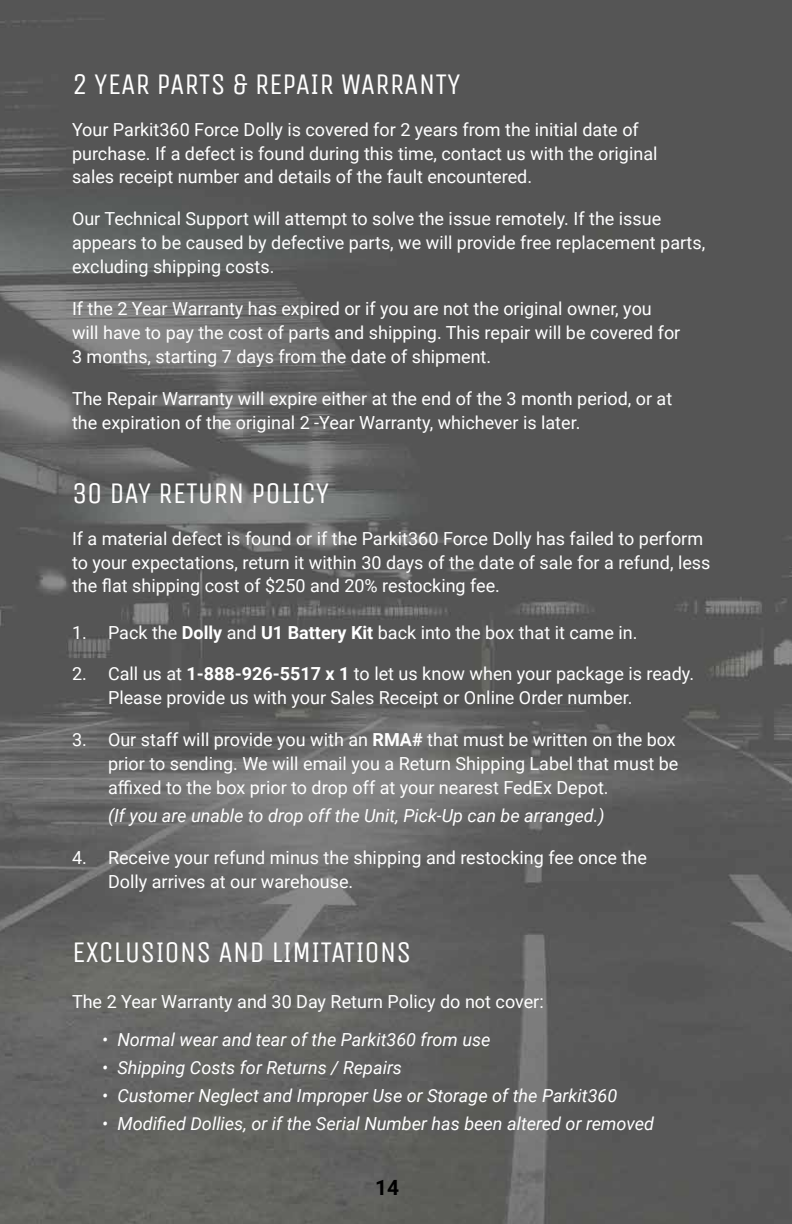
<style>
.page{position:relative;width:792px;height:1224px;background:#fff}
.page>*{position:absolute;margin:0;border:0;box-sizing:border-box;transform-origin:0 0}
.t1{font:30px "Unica One";color:#fff}
.t2{font:700 21px "Roboto";color:#000}
.t3{font:18px/24px "Roboto";color:#fff}
.t4{font:italic 18px "Roboto";color:#fff}
.s1{font-weight:700}
</style>
<div class="page">
<img style="left:0;top:0;width:792px;height:1224px">
<h1 class="t1" style="left:72px;top:66px;width:390px">2 YEAR PARTS &amp; REPAIR WARRANTY</h1>
<p class="t3" style="left:72px;top:116px;width:587px">Your Parkit360 Force Dolly is covered for 2 years from the initial date of purchase. If a defect is found during this time, contact us with the original sales receipt number and details of the fault encountered.</p>
<p class="t3" style="left:72px;top:206px;width:635px">Our Technical Support will attempt to solve the issue remotely. If the issue appears to be caused by defective parts, we will provide free replacement parts, excluding shipping costs.</p>
<p class="t3" style="left:72px;top:296px;width:610px">If the 2 Year Warranty has expired or if you are not the original owner, you will have to pay the cost of parts and shipping. This repair will be covered for<br>3 months, starting 7 days from the date of shipment.</p>
<p class="t3" style="left:72px;top:386px;width:602px">The Repair Warranty will expire either at the end of the 3 month period, or at the expiration of the original 2 -Year Warranty, whichever is later.</p>
<h1 class="t1" style="left:72px;top:475px;width:259px">30 DAY RETURN POLICY</h1>
<p class="t3" style="left:72px;top:525px;width:640px">If a material defect is found or if the Parkit360 Force Dolly has failed to perform to your expectations, return it within 30 days of the date of sale for a refund, less the flat shipping cost of $250 and 20% restocking fee.</p>
<p class="t3" style="left:72px;top:619px;width:567px">1. Pack the <span class="s1">Dolly</span> and <span class="s1">U1 Battery Kit</span> back into the box that it came in.</p>
<p class="t3" style="left:108px;top:661px;width:588px;text-indent:-36px">2. Call us at <span class="s1">1-888-926-5517 x 1</span> to let us know when your package is ready.<br>Please provide us with your Sales Receipt or Online Order number.</p>
<p class="t3" style="left:108px;top:727px;width:572px;text-indent:-36px">3. Our staff will provide you with an <span class="s1">RMA#</span> that must be written on the box prior to sending. We will email you a Return Shipping Label that must be affixed to the box prior to drop off at your nearest FedEx Depot.</p>
<p class="t4" style="left:108px;top:803px;width:498px">(If you are unable to drop off the Unit, Pick-Up can be arranged.)</p>
<p class="t3" style="left:108px;top:845px;width:540px;text-indent:-36px">4. Receive your refund minus the shipping and restocking fee once the<br>Dolly arrives at our warehouse.</p>
<h1 class="t1" style="left:72px;top:934px;width:341px">EXCLUSIONS AND LIMITATIONS</h1>
<p class="t3" style="left:72px;top:988px;width:473px">The 2 Year Warranty and 30 Day Return Policy do not cover:</p>
<p class="t4" style="left:102px;top:1026px;width:390px">• Normal wear and tear of the Parkit360 from use</p>
<p class="t4" style="left:102px;top:1055px;width:302px">• Shipping Costs for Returns / Repairs</p>
<p class="t4" style="left:102px;top:1083px;width:517px">• Customer Neglect and Improper Use or Storage of the Parkit360</p>
<p class="t4" style="left:102px;top:1111px;width:554px">• Modified Dollies, or if the Serial Number has been altered or removed</p>
<p class="t2" style="left:375px;top:1173px;width:26px">14</p>
</div>
